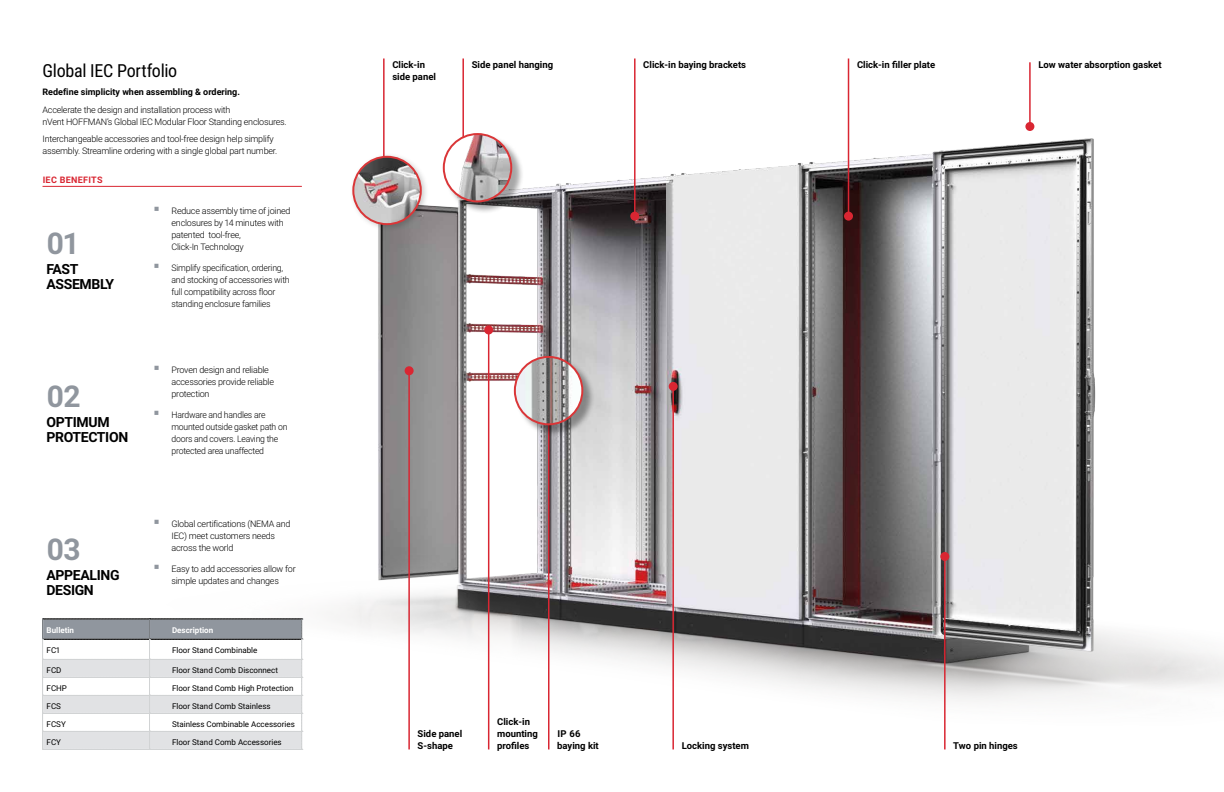
<style>
.page{position:relative;width:1224px;height:792px;background:#fff}
.page>*{position:absolute;margin:0;border:0;box-sizing:border-box;transform-origin:0 0}
.t1{font:700 30px "Roboto";color:#90969e}
.t2{font:18px "Roboto Condensed";letter-spacing:-.015em;color:#000}
.t3{font:700 14px/15px "Roboto";letter-spacing:-.025em;color:#000}
.t4{font:700 9.5px/12px "Roboto";color:#000}
.t5{font:300 9px/12px "Roboto";letter-spacing:-.025em;color:#000}
.t6{font:300 9px/12px "Roboto";letter-spacing:-.025em;color:#000;scale:.96 1}
.t7{font:700 9px "Roboto";color:#000}
.t8{font:700 9px "Roboto";letter-spacing:.035em;color:#d92632}
.t9{font:8px "Roboto";color:#000}
.t10{font:700 8px "Roboto";color:#fff}
</style>
<div class="page">
<img style="left:42px;top:58px;width:1182px;height:692px">
<hr style="left:43px;top:186px;width:259px;height:1px;background:#d92632">
<hr style="left:408px;top:371px;width:2px;height:378px;background:#d92632">
<div style="left:405px;top:366px;width:9px;height:9px;background:#d92632;border-radius:50%"></div>
<hr style="left:488px;top:330px;width:1px;height:419px;background:#d92632">
<div style="left:484px;top:325px;width:9px;height:9px;background:#d92632;border-radius:50%"></div>
<hr style="left:548px;top:382px;width:2px;height:367px;background:#d92632">
<hr style="left:672px;top:386px;width:2px;height:363px;background:#d92632">
<div style="left:669px;top:382px;width:9px;height:9px;background:#d92632;border-radius:50%"></div>
<hr style="left:944px;top:556px;width:2px;height:193px;background:#d92632">
<div style="left:940px;top:552px;width:9px;height:9px;background:#d92632;border-radius:50%"></div>
<hr style="left:634px;top:58px;width:2px;height:158px;background:#d92632">
<div style="left:630px;top:212px;width:9px;height:9px;background:#d92632;border-radius:50%"></div>
<hr style="left:462px;top:58px;width:2px;height:132px;background:#d92632">
<hr style="left:383px;top:58px;width:2px;height:132px;background:#d92632">
<hr style="left:848px;top:58px;width:1px;height:158px;background:#d92632">
<div style="left:844px;top:212px;width:9px;height:9px;background:#d92632;border-radius:50%"></div>
<hr style="left:1029px;top:62px;width:2px;height:64px;background:#d92632">
<div style="left:1025px;top:122px;width:9px;height:9px;background:#d92632;border-radius:50%"></div>
<div style="left:515px;top:357px;width:81px;height:80px;background:#000;opacity:.35"></div>
<img style="left:515px;top:357px;width:67px;height:67px;border-radius:34px">
<div style="left:514px;top:356px;width:69px;height:69px;border:2px solid #da3638;border-radius:50%"></div>
<div style="left:444px;top:135px;width:81px;height:79px;background:#000;opacity:.35"></div>
<svg style="left:444px;top:134px;width:67px;height:67px"></svg>
<img style="left:451px;top:134px;width:60px;height:67px">
<div style="left:443px;top:133px;width:69px;height:69px;border:2px solid #da3638;border-radius:50%"></div>
<div style="left:349px;top:152px;width:80px;height:80px;background:#000;opacity:.19"></div>
<img style="left:353px;top:157px;width:68px;height:67px;border-radius:34px">
<div style="left:352px;top:156px;width:70px;height:69px;border:2px solid #da3638;border-radius:50%"></div>
<svg style="left:42px;top:619px;width:261px;height:131px"></svg>
<svg style="left:155px;top:207px;width:4px;height:4px"></svg>
<svg style="left:155px;top:264px;width:4px;height:4px"></svg>
<svg style="left:155px;top:366px;width:4px;height:4px"></svg>
<svg style="left:155px;top:411px;width:4px;height:4px"></svg>
<svg style="left:155px;top:520px;width:4px;height:4px"></svg>
<svg style="left:155px;top:565px;width:4px;height:4px"></svg>
<h2 class="t2" style="left:43px;top:58px;width:136px">Global IEC Portfolio</h2>
<p class="t7" style="left:43px;top:86px;width:199px">Redefine simplicity when assembling &amp; ordering.</p>
<p class="t5" style="left:43px;top:103px;width:246px">Accelerate the design and installation process with<br>nVent HOFFMAN’s Global IEC Modular Floor Standing enclosures.</p>
<p class="t5" style="left:43px;top:133px;width:236px">Interchangeable accessories and tool-free design help simplify assembly. Streamline ordering with a single global part number.</p>
<p class="t8" style="left:43px;top:174px;width:61px">IEC BENEFITS</p>
<h1 class="t1" style="left:47px;top:222px;width:33px">01</h1>
<h3 class="t3" style="left:47px;top:261px;width:69px">FAST<br>ASSEMBLY</h3>
<h1 class="t1" style="left:47px;top:375px;width:36px">02</h1>
<h3 class="t3" style="left:47px;top:414px;width:83px">OPTIMUM<br>PROTECTION</h3>
<h1 class="t1" style="left:47px;top:528px;width:36px">03</h1>
<h3 class="t3" style="left:47px;top:567px;width:75px">APPEALING<br>DESIGN</h3>
<p class="t5" style="left:172px;top:204px;width:121px">Reduce assembly time of joined enclosures by 14 minutes with patented tool-free,<br>Click-In Technology</p>
<p class="t5" style="left:172px;top:261px;width:120px">Simplify specification, ordering, and stocking of accessories with full compatibility across floor standing enclosure families</p>
<p class="t5" style="left:172px;top:363px;width:104px">Proven design and reliable accessories provide reliable protection</p>
<p class="t6" style="left:172px;top:408px;width:122px">Hardware and handles are mounted outside gasket path on doors and covers. Leaving the protected area unaffected</p>
<p class="t5" style="left:172px;top:518px;width:120px">Global certifications (NEMA and<br>IEC) meet customers needs across the world</p>
<p class="t5" style="left:172px;top:563px;width:126px">Easy to add accessories allow for simple updates and changes</p>
<p class="t10" style="left:47px;top:625px;width:29px">Bulletin</p>
<p class="t10" style="left:172px;top:625px;width:43px">Description</p>
<p class="t9" style="left:47px;top:645px;width:15px">FC1</p>
<p class="t9" style="left:172px;top:645px;width:87px">Floor Stand Combinable</p>
<p class="t9" style="left:47px;top:664px;width:16px">FCD</p>
<p class="t9" style="left:172px;top:664px;width:108px">Floor Stand Comb Disconnect</p>
<p class="t9" style="left:47px;top:682px;width:22px">FCHP</p>
<p class="t9" style="left:172px;top:682px;width:123px">Floor Stand Comb High Protection</p>
<p class="t9" style="left:47px;top:700px;width:16px">FCS</p>
<p class="t9" style="left:172px;top:700px;width:100px">Floor Stand Comb Stainless</p>
<p class="t9" style="left:47px;top:718px;width:21px">FCSY</p>
<p class="t9" style="left:172px;top:718px;width:124px">Stainless Combinable Accessories</p>
<p class="t9" style="left:47px;top:736px;width:16px">FCY</p>
<p class="t9" style="left:172px;top:736px;width:111px">Floor Stand Comb Accessories</p>
<p class="t4" style="left:392px;top:59px;width:34px">Click-in</p>
<p class="t4" style="left:472px;top:59px;width:83px">Side panel hanging</p>
<p class="t4" style="left:643px;top:59px;width:104px">Click-in baying brackets</p>
<p class="t4" style="left:392px;top:71px;width:45px">side panel</p>
<p class="t4" style="left:857px;top:59px;width:80px">Click-in filler plate</p>
<p class="t4" style="left:1038px;top:59px;width:125px">Low water absorption gasket</p>
<p class="t4" style="left:418px;top:728px;width:46px">Side panel<br>S-shape</p>
<p class="t4" style="left:497px;top:716px;width:42px">Click-in mounting profiles</p>
<p class="t4" style="left:557px;top:728px;width:43px">IP 66 baying kit</p>
<p class="t4" style="left:953px;top:740px;width:66px">Two pin hinges</p>
<p class="t4" style="left:682px;top:740px;width:69px">Locking system</p>
</div>
